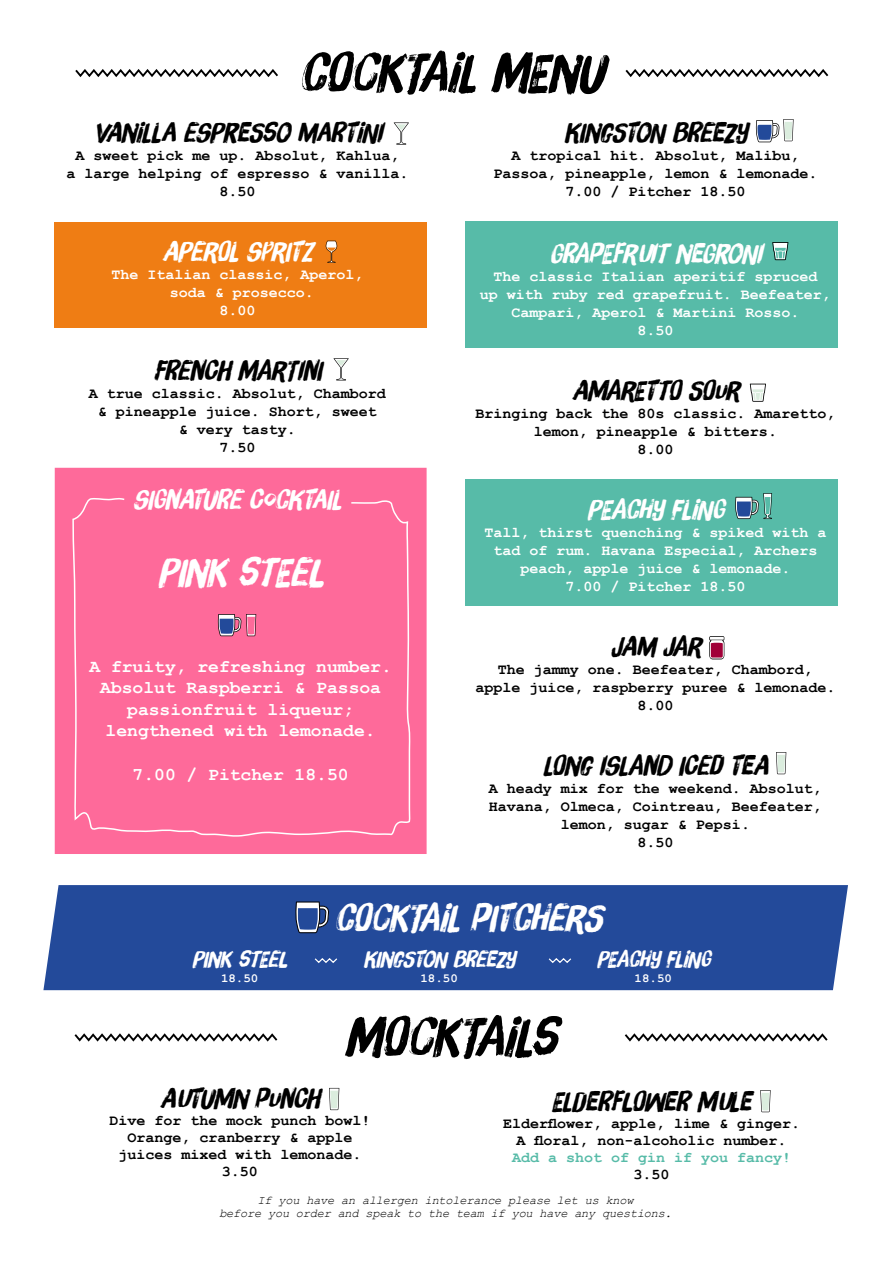
<style>
.page{position:relative;width:893px;height:1263px;background:#fff}
.page>*{position:absolute;margin:0;border:0;box-sizing:border-box;transform-origin:0 0}
.t1{font:52.5px "Brush Up Too";color:#000}
.t2{font:39px "Brush Up Too";color:#fff}
.t3{font:37.2px "Brush Up Too";letter-spacing:-.005em;color:#fff}
.t4{font:27px "Brush Up Too";color:#000}
.t5{font:27px "Brush Up Too";color:#fff}
.t6{font:22.35px "Brush Up Too";color:#fff}
.t7{font:700 18px/21.6px "Courier New";color:#fff;text-align:center}
.t8{font:700 15px/18px "Courier New";color:#000;text-align:center}
.t9{font:700 15px/18px "Courier New";color:#fff;text-align:center}
.t10{font:700 15px "Courier New";color:#57bba8}
.t11{font:700 12.45px "Courier New";color:#fff}
.t12{font:italic 12px/13.5px "Courier New";letter-spacing:-.02em;color:#000;text-align:center}
</style>
<div class="page">
<div style="left:466px;top:479px;width:372px;height:126px;background:#57bba8"></div>
<div style="left:466px;top:222px;width:372px;height:126px;background:#57bba8"></div>
<div style="left:54px;top:222px;width:373px;height:105px;background:#ef7d14"></div>
<div style="left:43px;top:885px;width:805px;height:105px;background:#234a9a"></div>
<svg style="left:74px;top:1033px;width:204px;height:9px"></svg>
<svg style="left:625px;top:69px;width:204px;height:8px"></svg>
<svg style="left:624px;top:1033px;width:204px;height:9px"></svg>
<div style="left:55px;top:468px;width:372px;height:386px;background:#fe6a9a"></div>
<svg style="left:313px;top:957px;width:26px;height:7px"></svg>
<svg style="left:547px;top:957px;width:26px;height:7px"></svg>
<svg style="left:772px;top:242px;width:16px;height:18px"></svg>
<svg style="left:750px;top:384px;width:16px;height:18px"></svg>
<svg style="left:776px;top:752px;width:10px;height:22px"></svg>
<svg style="left:329px;top:1088px;width:10px;height:22px"></svg>
<svg style="left:760px;top:1090px;width:11px;height:22px"></svg>
<svg style="left:295px;top:901px;width:34px;height:32px"></svg>
<svg style="left:735px;top:493px;width:37px;height:26px"></svg>
<svg style="left:756px;top:119px;width:37px;height:23px"></svg>
<svg style="left:709px;top:636px;width:15px;height:23px"></svg>
<hr style="left:710px;top:637px;width:14px;height:3px;background:#fff">
<svg style="left:72px;top:69px;width:339px;height:768px"></svg>
<h1 class="t1" style="left:299px;top:41px;width:302px">COCKTAIL MENU</h1>
<h3 class="t4" style="left:93px;top:116px;width:290px">VANILLA ESPRESSO MARTINI</h3>
<p class="t8" style="left:66px;top:146px;width:344px">A sweet pick me up. Absolut, Kahlua,<br>a large helping of espresso &amp; vanilla.<br>8.50</p>
<h3 class="t5" style="left:162px;top:235px;width:152px">APEROL SPRITZ</h3>
<p class="t9" style="left:111px;top:265px;width:254px">The Italian classic, Aperol,</p>
<p class="t9" style="left:170px;top:283px;width:146px">soda &amp; prosecco.</p>
<p class="t9" style="left:219px;top:301px;width:37px">8.00</p>
<h3 class="t4" style="left:154px;top:354px;width:169px">FRENCH MARTINI</h3>
<p class="t8" style="left:89px;top:383px;width:299px">A true classic. Absolut, Chambord &amp; pineapple juice. Short, sweet<br>&amp; very tasty.<br>7.50</p>
<h3 class="t5" style="left:133px;top:484px;width:210px">SIGNATURE COCKTAIL</h3>
<h2 class="t2" style="left:158px;top:549px;width:166px">PINK STEEL</h2>
<p class="t7" style="left:89px;top:655px;width:304px">A fruity, refreshing number.<br>Absolut Raspberri &amp; Passoa passionfruit liqueur; lengthened with lemonade.</p>
<p class="t7" style="left:133px;top:763px;width:218px">7.00 / Pitcher 18.50</p>
<h3 class="t4" style="left:564px;top:116px;width:184px">KINGSTON BREEZY</h3>
<p class="t8" style="left:493px;top:146px;width:326px">A tropical hit. Absolut, Malibu,<br>Passoa, pineapple, lemon &amp; lemonade.<br>7.00 / Pitcher 18.50</p>
<h3 class="t5" style="left:550px;top:238px;width:213px">GRAPEFRUIT NEGRONI</h3>
<p class="t9" style="left:480px;top:267px;width:353px">The classic Italian aperitif spruced<br>up with ruby red grapefruit. Beefeater,<br>Campari, Aperol &amp; Martini Rosso.<br>8.50</p>
<h3 class="t4" style="left:572px;top:375px;width:169px">AMARETTO SOUR</h3>
<p class="t8" style="left:475px;top:404px;width:362px">Bringing back the 80s classic. Amaretto, lemon, pineapple &amp; bitters.<br>8.00</p>
<h3 class="t5" style="left:587px;top:493px;width:138px">PEACHY FLING</h3>
<p class="t9" style="left:484px;top:523px;width:344px">Tall, thirst quenching &amp; spiked with a tad of rum. Havana Especial, Archers peach, apple juice &amp; lemonade.<br>7.00 / Pitcher 18.50</p>
<h3 class="t4" style="left:611px;top:630px;width:92px">JAM JAR</h3>
<p class="t8" style="left:475px;top:660px;width:362px">The jammy one. Beefeater, Chambord, apple juice, raspberry puree &amp; lemonade.<br>8.00</p>
<h3 class="t4" style="left:543px;top:749px;width:226px">LONG ISLAND ICED TEA</h3>
<p class="t8" style="left:489px;top:778px;width:335px">A heady mix for the weekend. Absolut,<br>Havana, Olmeca, Cointreau, Beefeater, lemon, sugar &amp; Pepsi.<br>8.50</p>
<h3 class="t6" style="left:192px;top:945px;width:96px">PINK STEEL</h3>
<p class="t11" style="left:221px;top:970px;width:39px">18.50</p>
<h3 class="t3" style="left:334px;top:896px;width:269px">COCKTAIL PITCHERS</h3>
<h3 class="t6" style="left:363px;top:945px;width:153px">KINGSTON BREEZY</h3>
<p class="t11" style="left:420px;top:970px;width:39px">18.50</p>
<h1 class="t1" style="left:344px;top:1006px;width:213px">MOCKTAILS</h1>
<h3 class="t6" style="left:597px;top:945px;width:115px">PEACHY FLING</h3>
<p class="t11" style="left:635px;top:970px;width:39px">18.50</p>
<h3 class="t4" style="left:160px;top:1082px;width:161px">AUTUMN PUNCH</h3>
<p class="t8" style="left:109px;top:1111px;width:263px;line-height:17px">Dive for the mock punch bowl!<br>Orange, cranberry &amp; apple juices mixed with lemonade.<br>3.50</p>
<h3 class="t4" style="left:552px;top:1085px;width:201px">EL DERFLOWER MULE</h3>
<p class="t8" style="left:503px;top:1114px;width:299px;line-height:17px">Elderflower, apple, lime &amp; ginger.<br>A floral, non-alcoholic number.</p>
<p class="t10" style="left:512px;top:1148px;width:281px">Add a shot of gin if you fancy!</p>
<p class="t8" style="left:633px;top:1165px;width:37px">3.50</p>
<p class="t12" style="left:219px;top:1193px;width:454px">If you have an allergen intolerance please let us know<br>before you order and speak to the team if you have any questions.</p>
</div>
